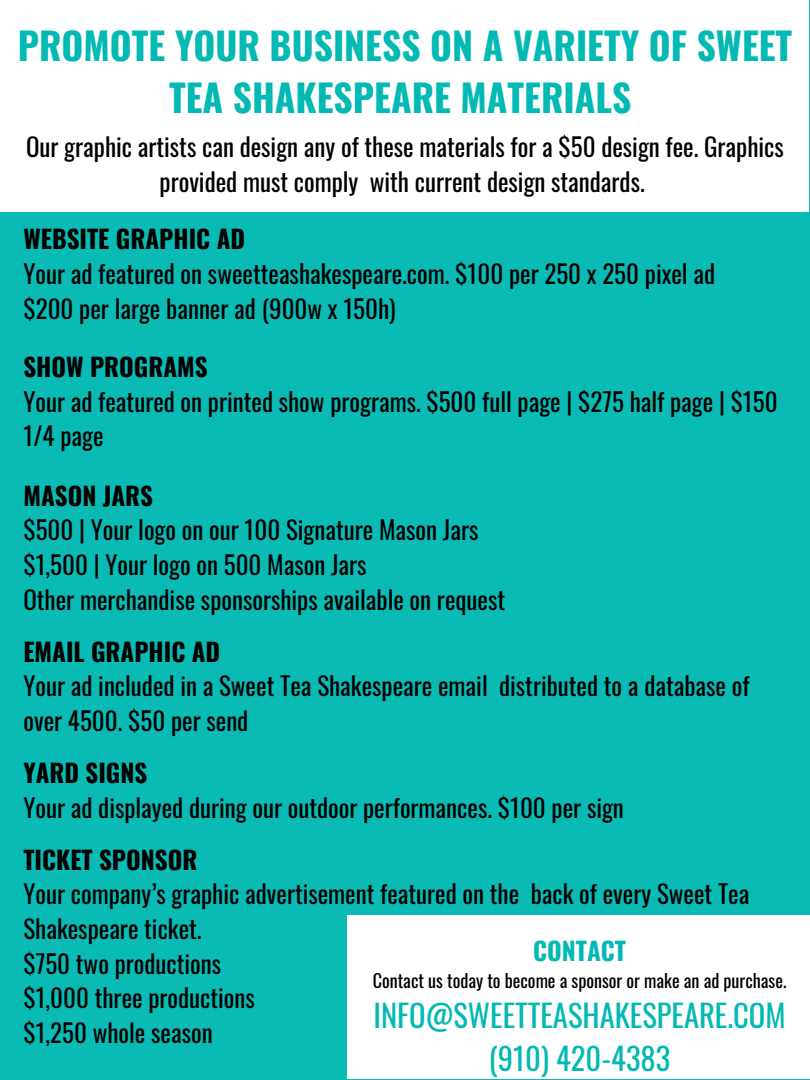
<style>
.page{position:relative;width:810px;height:1080px;background:#0abab4}
.page>*{position:absolute;margin:0;border:0;box-sizing:border-box;transform-origin:0 0}
.t1{font:700 37.5px/52.5px "Oswald";color:#03b9b3;text-align:center}
.t2{font:30.62px/42.6px "Oswald";color:#03b9b3;text-align:center}
.t3{font:25px/34.7px "Oswald";color:#000}
.t4{font:700 25px "Oswald";color:#000}
.t5{font:700 25px "Oswald";color:#03b9b3}
.t6{font:18.12px "Oswald";color:#000}
</style>
<div class="page">
<div style="left:0;top:0;width:809px;height:211px;background:#fff"></div>
<div style="left:347px;top:915px;width:463px;height:164px;background:#fff"></div>
<h1 class="t1" style="left:18px;top:18px;width:776px">PROMOTE YOUR BUSINESS ON A VARIETY OF SWEET<br>TEA SHAKESPEARE MATERIALS</h1>
<p class="t3" style="left:26px;top:128px;width:759px;text-align:center">Our graphic artists can design any of these materials for a $50 design fee. Graphics provided must comply with current design standards.</p>
<p class="t4" style="left:23px;top:219px;width:223px">WEBSITE GRAPHIC AD</p>
<p class="t3" style="left:23px;top:255px;width:693px">Your ad featured on sweetteashakespeare.com. $100 per 250 x 250 pixel ad $200 per large banner ad (900w x 150h)</p>
<p class="t4" style="left:23px;top:347px;width:186px">SHOW PROGRAMS</p>
<p class="t3" style="left:23px;top:383px;width:756px">Your ad featured on printed show programs. $500 full page | $275 half page | $150<br>1/4 page</p>
<p class="t4" style="left:23px;top:476px;width:131px">MASON JARS</p>
<p class="t3" style="left:23px;top:512px;width:483px">$500 | Your logo on our 100 Signature Mason Jars $1,500 | Your logo on 500 Mason Jars<br>Other merchandise sponsorships available on request</p>
<p class="t4" style="left:23px;top:632px;width:198px">EMAIL GRAPHIC AD</p>
<p class="t3" style="left:23px;top:668px;width:728px">Your ad included in a Sweet Tea Shakespeare email distributed to a database of over 4500. $50 per send</p>
<p class="t4" style="left:23px;top:753px;width:125px">YARD SIGNS</p>
<p class="t3" style="left:23px;top:789px;width:602px">Your ad displayed during our outdoor performances. $100 per sign</p>
<p class="t4" style="left:23px;top:840px;width:175px">TICKET SPONSOR</p>
<p class="t3" style="left:23px;top:876px;width:728px">Your company’s graphic advertisement featured on the back of every Sweet Tea Shakespeare ticket.<br>$750 two productions<br>$1,000 three productions<br>$1,250 whole season</p>
<p class="t5" style="left:533px;top:932px;width:94px">CONTACT</p>
<p class="t6" style="left:373px;top:967px;width:415px">Contact us today to become a sponsor or make an ad purchase.</p>
<p class="t2" style="left:374px;top:993px;width:414px">INFO@SWEETTEASHAKESPEARE.COM (910) 420-4383</p>
</div>
